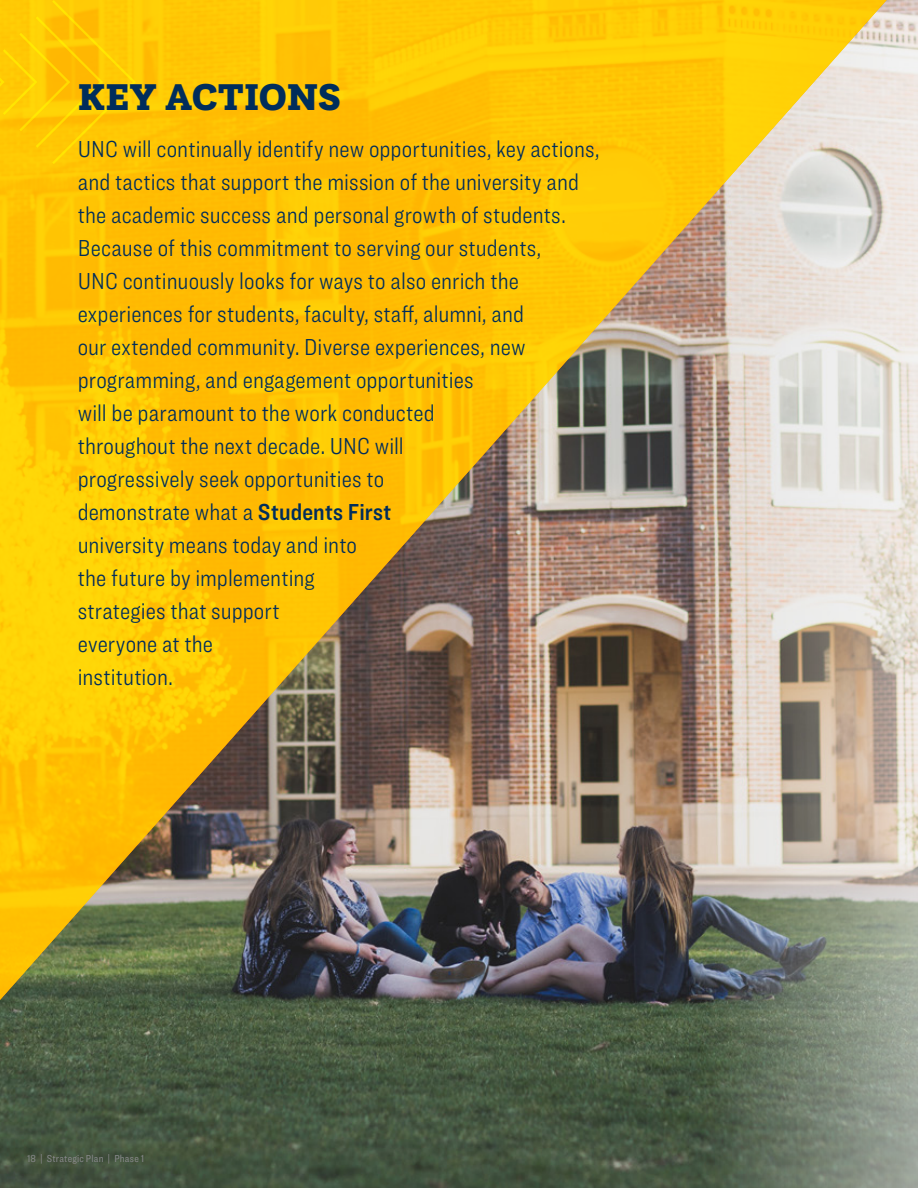
<style>
.page{position:relative;width:918px;height:1188px;background:#fff}
.page>*{position:absolute;margin:0;border:0;box-sizing:border-box;transform-origin:0 0}
.t1{font:900 39px "Questa Slab";letter-spacing:.005em;color:#002d5b}
.t2{font:300 24px/33px "Ringside Condensed";letter-spacing:.005em;color:#002d5b}
.t3{font:10.5px "Ringside Condensed";letter-spacing:.02em;color:#8a8a8d}
.s1{font-family:"Ringside Condensed Semi";font-weight:400}
</style>
<div class="page">
<img style="left:0;top:0;width:918px;height:1188px">
<img style="left:0;top:0;width:899px;height:1015px">
<svg style="left:0;top:0;width:136px;height:164px;background:#ffc803"></svg>
<h1 class="t1" style="left:78px;top:72px;width:265px">KEY ACTIONS</h1>
<p class="t2" style="left:78px;top:132px;width:523px">UNC will continually identify new opportunities, key actions, and tactics that support the mission of the university and the academic success and personal growth of students.<br>Because of this commitment to serving our students,<br>UNC continuously looks for ways to also enrich the experiences for students, faculty, staff, alumni, and<br>our extended community. Diverse experiences, new programming, and engagement opportunities<br>will be paramount to the work conducted<br>throughout the next decade. UNC will<br>progressively seek opportunities to<br>demonstrate what a <span class="s1">Students First<br></span>university means today and into<br>the future by implementing<br>strategies that support<br>everyone at the<br>institution.</p>
<p class="t3" style="left:27px;top:1151px;width:119px">18 | Strategic Plan | Phase 1</p>
</div>
